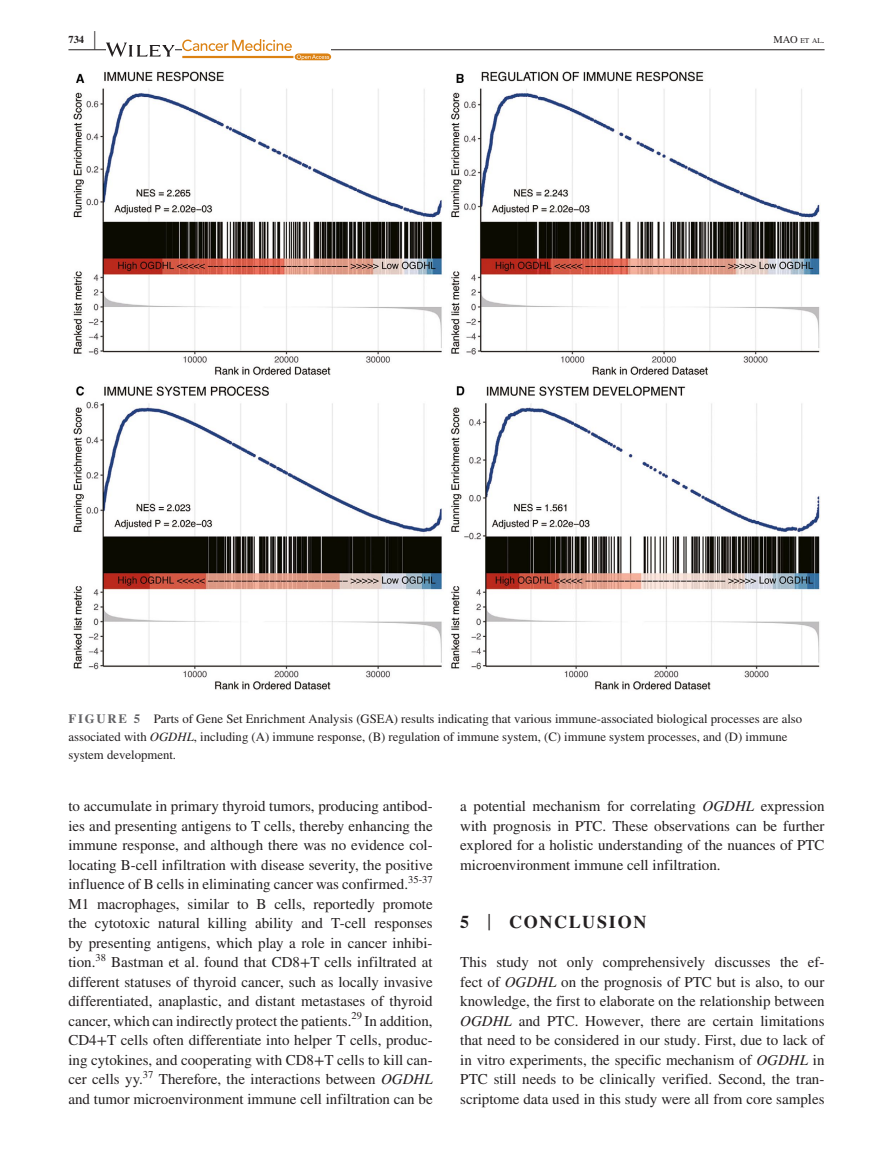
<style>
.page{position:relative;width:893px;height:1174px;background:#fff}
.page>*{position:absolute;margin:0;border:0;box-sizing:border-box;transform-origin:0 0}
.t1{font:700 25.95px "STIX";color:#231f20;scale:.36 1}
.t2{font:700 18px "STIX";letter-spacing:.1em;color:#231f20}
.t3{font:15px/19.5px "STIX";color:#231f20;text-align:justify}
.t4{font:12.75px/18px "STIX";color:#231f20}
.t5{font:10.5px "STIX";color:#231f20}
.t6{font:10.5px "STIX";color:#231f20}
.t7{font:700 10.5px "STIX";color:#231f20}
.s1{font-size:7.35px}
.s2{font-weight:700;color:#636366}
.s3{font-style:italic}
.s4{font-weight:400;font-size:23.7px}
</style>
<div class="page">
<hr style="left:68px;top:49px;width:756px;height:1px;background:#231f20">
<svg style="left:106px;top:43px;width:69px;height:14px"></svg>
<svg style="left:182px;top:39px;width:149px;height:21px"></svg>
<img style="left:73px;top:71px;width:748px;height:619px">
<p class="t7" style="left:68px;top:33px;width:17px">734</p>
<h1 class="t1" style="left:94px;top:25px;width:7px">|</h1>
<p class="t6" style="left:774px;top:32px;width:52px">MAO <span class="s1">et al</span>.</p>
<p class="t4" style="left:68px;top:710px;width:735px"><span class="s2">FIGURE 5</span> Parts of Gene Set Enrichment Analysis (GSEA) results indicating that various immune-associated biological processes are also associated with <span class="s3">OGDHL</span>, including (A) immune response, (B) regulation of immune system, (C) immune system processes, and (D) immune system development.</p>
<p class="t3" style="left:68px;top:797px;width:366px">to accumulate in primary thyroid tumors, producing antibod&shy;ies and presenting antigens to T cells, thereby enhancing the immune response, and although there was no evidence col&shy;locating B-cell infiltration with disease severity, the positive influence of B cells in eliminating cancer was confirmed.</p>
<p class="t5" style="left:408px;top:872px;width:26px">35-37</p>
<p class="t3" style="left:68px;top:895px;width:366px">M1 macrophages, similar to B cells, reportedly promote the cytotoxic natural killing ability and T-cell responses by presenting antigens, which play a role in cancer inhibi&shy;tion.</p>
<p class="t5" style="left:96px;top:950px;width:12px">38</p>
<p class="t3" style="left:68px;top:953px;width:366px;text-indent:43px">Bastman et al. found that CD8+T cells infiltrated at different statuses of thyroid cancer, such as locally invasive differentiated, anaplastic, and distant metastases of thyroid cancer, which can indirectly protect the patients.</p>
<p class="t5" style="left:351px;top:1008px;width:12px">29</p>
<p class="t3" style="left:68px;top:1012px;width:366px;text-indent:296px">In addition, CD4+T cells often differentiate into helper T cells, produc&shy;ing cytokines, and cooperating with CD8+T cells to kill can&shy;cer cells yy.</p>
<p class="t5" style="left:143px;top:1067px;width:12px">37</p>
<p class="t3" style="left:68px;top:1070px;width:366px;text-align:right">Therefore, the interactions between <span class="s3">OGDHL<br></span>and tumor microenvironment immune cell infiltration can be</p>
<p class="t3" style="left:460px;top:797px;width:366px">a potential mechanism for correlating <span class="s3">OGDHL</span> expression with prognosis in PTC. These observations can be further explored for a holistic understanding of the nuances of PTC microenvironment immune cell infiltration.</p>
<p class="t2" style="left:460px;top:911px;width:188px">5 <span class="s4">|</span> CONCLUSION</p>
<p class="t3" style="left:460px;top:953px;width:366px">This study not only comprehensively discusses the ef&shy;fect of <span class="s3">OGDHL</span> on the prognosis of PTC but is also, to our knowledge, the first to elaborate on the relationship between <span class="s3">OGDHL</span> and PTC. However, there are certain limitations that need to be considered in our study. First, due to lack of in vitro experiments, the specific mechanism of <span class="s3">OGDHL</span> in PTC still needs to be clinically verified. Second, the tran&shy;scriptome data used in this study were all from core samples</p>
</div>
